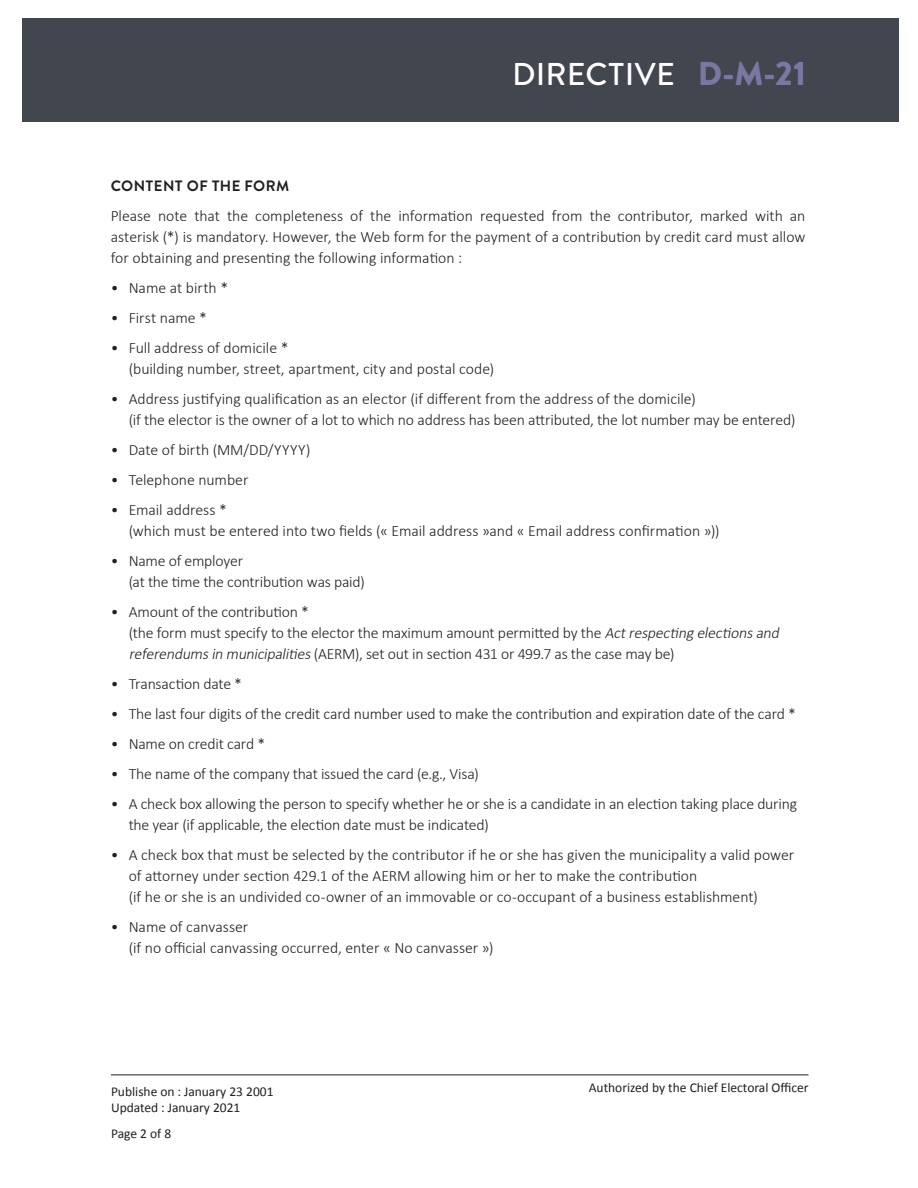
<style>
.page{position:relative;width:918px;height:1188px;background:#fff}
.page>*{position:absolute;margin:0;border:0;box-sizing:border-box;transform-origin:0 0}
.t1{font:500 31.5px "Brandon Text";letter-spacing:.02em;color:#fff}
.t2{font:300 15.75px/21px "Calibri";letter-spacing:-.005em;color:#231f20}
.t3{font:700 15px "Brandon Text";letter-spacing:.025em;color:#231f20}
.t4{font:13.5px/16.5px "Calibri";color:#231f20}
.s1{font-weight:900;font-size:33px;color:#7978a2}
.s2{font-style:italic}
</style>
<div class="page">
<div style="left:22px;top:19px;width:877px;height:103px;background:#42464f"></div>
<hr style="left:111px;top:1074px;width:697px;height:1px;background:#231f20">
<h1 class="t1" style="left:512px;top:53px;width:295px">DIRECTIVE <span class="s1">D-M-21</span></h1>
<p class="t3" style="left:111px;top:176px;width:180px">CONTENT OF THE FORM</p>
<p class="t2" style="left:111px;top:205px;width:696px;text-align:justify">Please note that the completeness of the information requested from the contributor, marked with an asterisk (*) is mandatory. However, the Web form for the payment of a contribution by credit card must allow for obtaining and presenting the following information :</p>
<p class="t2" style="left:111px;top:277px;width:119px">• Name at birth *</p>
<p class="t2" style="left:111px;top:307px;width:98px">• First name *</p>
<p class="t2" style="left:129px;top:337px;width:367px;text-indent:-18px">• Full address of domicile *<br>(building number, street, apartment, city and postal code)</p>
<p class="t2" style="left:129px;top:388px;width:668px;text-indent:-18px">• Address justifying qualification as an elector (if different from the address of the domicile)<br>(if the elector is the owner of a lot to which no address has been attributed, the lot number may be entered)</p>
<p class="t2" style="left:111px;top:439px;width:201px">• Date of birth (MM/DD/YYYY)</p>
<p class="t2" style="left:111px;top:469px;width:139px">• Telephone number</p>
<p class="t2" style="left:129px;top:499px;width:592px;text-indent:-18px">• Email address *<br>(which must be entered into two fields (« Email address »and « Email address confirmation »))</p>
<p class="t2" style="left:129px;top:550px;width:238px;text-indent:-18px">• Name of employer<br>(at the time the contribution was paid)</p>
<p class="t2" style="left:129px;top:601px;width:655px;text-indent:-18px">• Amount of the contribution *<br>(the form must specify to the elector the maximum amount permitted by the <span class="s2">Actrespecting electionsand referendumsin municipalities</span>(AERM), set out in section 431 or 499.7 as the case may be)</p>
<p class="t2" style="left:111px;top:673px;width:133px">• Transaction date *</p>
<p class="t2" style="left:111px;top:703px;width:687px">• The last four digits of the credit card number used to make the contribution and expiration date of the card *</p>
<p class="t2" style="left:111px;top:733px;width:156px">• Name on credit card *</p>
<p class="t2" style="left:111px;top:763px;width:370px">• The name of the company that issued the card (e.g., Visa)</p>
<p class="t2" style="left:129px;top:793px;width:670px;text-indent:-18px">• A check box allowing the person to specify whether he or she is a candidate in an election taking place during the year (if applicable, the election date must be indicated)</p>
<p class="t2" style="left:129px;top:844px;width:667px;text-indent:-18px">• A check box that must be selected by the contributor if he or she has given the municipality a valid power of attorney under section 429.1 of the AERM allowing him or her to make the contribution<br>(if he or she is an undivided co-owner of an immovable or co-occupant of a business establishment)</p>
<p class="t2" style="left:129px;top:916px;width:366px;text-indent:-18px">• Name of canvasser<br>(if no official canvassing occurred, enter « No canvasser »)</p>
<p class="t4" style="left:111px;top:1083px;width:164px">Publishe on : January 23 2001<br>Updated : January 2021</p>
<p class="t4" style="left:111px;top:1125px;width:62px">Page 2 of 8</p>
<p class="t4" style="left:589px;top:1080px;width:221px">Authorized by the Chief Electoral Officer</p>
</div>
